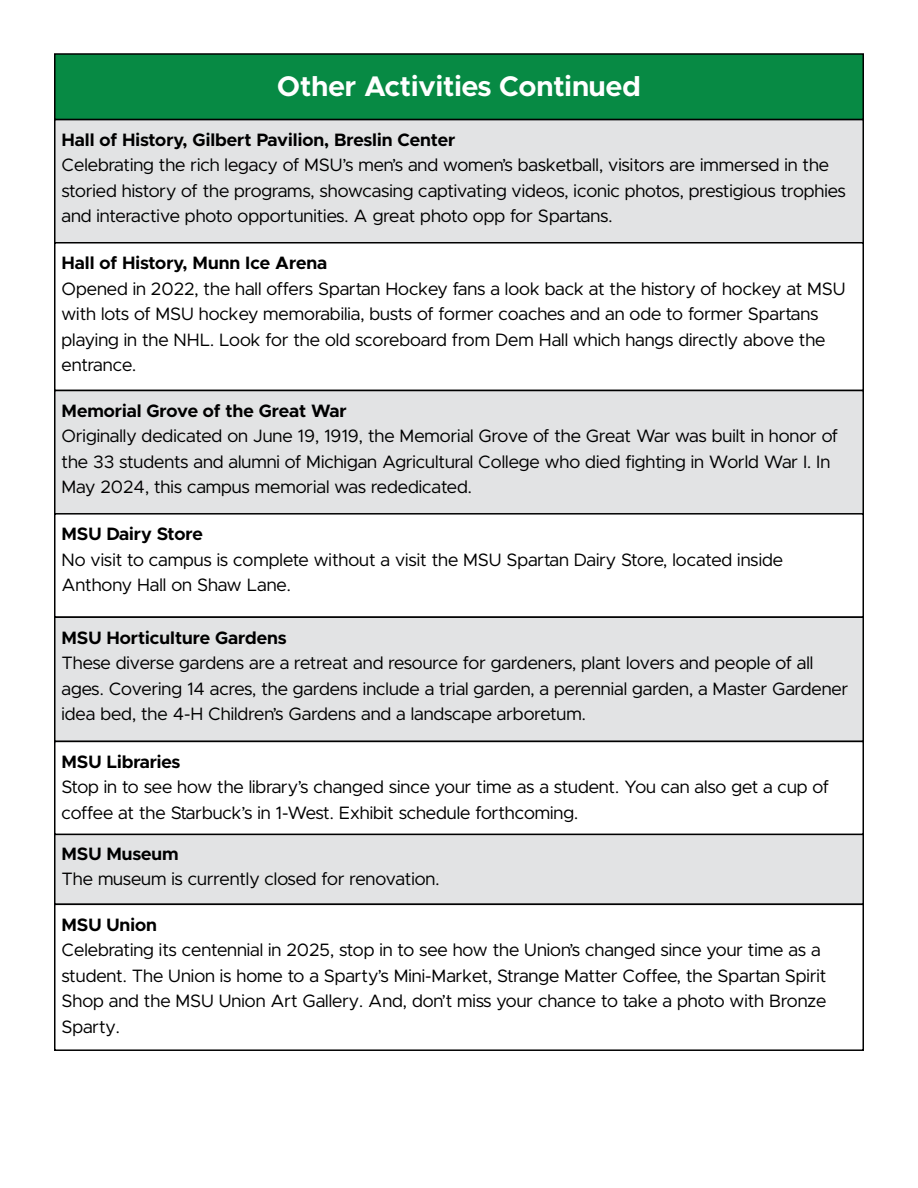
<style>
.page{position:relative;width:918px;height:1188px;background:#fff}
.page>*{position:absolute;margin:0;border:0;box-sizing:border-box;transform-origin:0 0}
.t1{font:700 28.5px "Metropolis";color:#fff}
.t2{font:18px/25.5px "Metropolis";color:#000}
.t3{font:700 18px "Metropolis";color:#000}
</style>
<div class="page">
<div style="left:55px;top:834px;width:808px;height:70px;background:#e2e3e4"></div>
<div style="left:55px;top:119px;width:808px;height:124px;background:#e2e3e4"></div>
<div style="left:54px;top:242px;width:810px;height:149px;border:2px solid #000"></div>
<div style="left:55px;top:390px;width:808px;height:125px;background:#e2e3e4"></div>
<div style="left:54px;top:390px;width:810px;height:125px;border:2px solid #000"></div>
<div style="left:54px;top:513px;width:810px;height:105px;border:2px solid #000"></div>
<div style="left:55px;top:617px;width:808px;height:124px;background:#e2e3e4"></div>
<div style="left:54px;top:616px;width:810px;height:126px;border:2px solid #000"></div>
<div style="left:55px;top:54px;width:808px;height:65px;background:#078a44"></div>
<div style="left:54px;top:53px;width:810px;height:67px;border:2px solid #000"></div>
<div style="left:54px;top:741px;width:810px;height:94px;border:2px solid #000"></div>
<div style="left:54px;top:904px;width:810px;height:147px;border:2px solid #000"></div>
<h1 class="t1" style="left:277px;top:68px;width:365px">Other Activities Continued</h1>
<p class="t3" style="left:62px;top:128px;width:395px">Hall of History, Gilbert Pavilion, Breslin Center</p>
<p class="t2" style="left:62px;top:152px;width:786px">Celebrating the rich legacy of MSU’s men’s and women’s basketball, visitors are immersed in the storied history of the programs, showcasing captivating videos, iconic photos, prestigious trophies and interactive photo opportunities. A great photo opp for Spartans.</p>
<p class="t3" style="left:62px;top:251px;width:267px">Hall of History, Munn Ice Arena</p>
<p class="t2" style="left:62px;top:276px;width:786px">Opened in 2022, the hall offers Spartan Hockey fans a look back at the history of hockey at MSU with lots of MSU hockey memorabilia, busts of former coaches and an ode to former Spartans playing in the NHL. Look for the old scoreboard from Dem Hall which hangs directly above the entrance.</p>
<p class="t3" style="left:62px;top:399px;width:287px">Memorial Grove of the Great War</p>
<p class="t2" style="left:62px;top:423px;width:778px">Originally dedicated on June 19, 1919, the Memorial Grove of the Great War was built in honor of the 33 students and alumni of Michigan Agricultural College who died fighting in World War I. In<br>May 2024, this campus memorial was rededicated.</p>
<p class="t3" style="left:62px;top:522px;width:143px">MSU Dairy Store</p>
<p class="t2" style="left:62px;top:547px;width:723px">No visit to campus is complete without a visit the MSU Spartan Dairy Store, located inside<br>Anthony Hall on Shaw Lane.</p>
<p class="t3" style="left:62px;top:626px;width:227px">MSU Horticulture Gardens</p>
<p class="t2" style="left:62px;top:650px;width:788px">These diverse gardens are a retreat and resource for gardeners, plant lovers and people of all ages. Covering 14 acres, the gardens include a trial garden, a perennial garden, a Master Gardener idea bed, the 4-H Children’s Gardens and a landscape arboretum.</p>
<p class="t3" style="left:62px;top:750px;width:120px">MSU Libraries</p>
<p class="t2" style="left:62px;top:774px;width:769px">Stop in to see how the library’s changed since your time as a student. You can also get a cup of coffee at the Starbuck’s in 1-West. Exhibit schedule forthcoming.</p>
<p class="t3" style="left:62px;top:842px;width:119px">MSU Museum</p>
<p class="t2" style="left:62px;top:867px;width:379px">The museum is currently closed for renovation.</p>
<p class="t3" style="left:62px;top:913px;width:97px">MSU Union</p>
<p class="t2" style="left:62px;top:937px;width:766px">Celebrating its centennial in 2025, stop in to see how the Union’s changed since your time as a student. The Union is home to a Sparty’s Mini-Market, Strange Matter Coffee, the Spartan Spirit Shop and the MSU Union Art Gallery. And, don’t miss your chance to take a photo with Bronze Sparty.</p>
</div>
